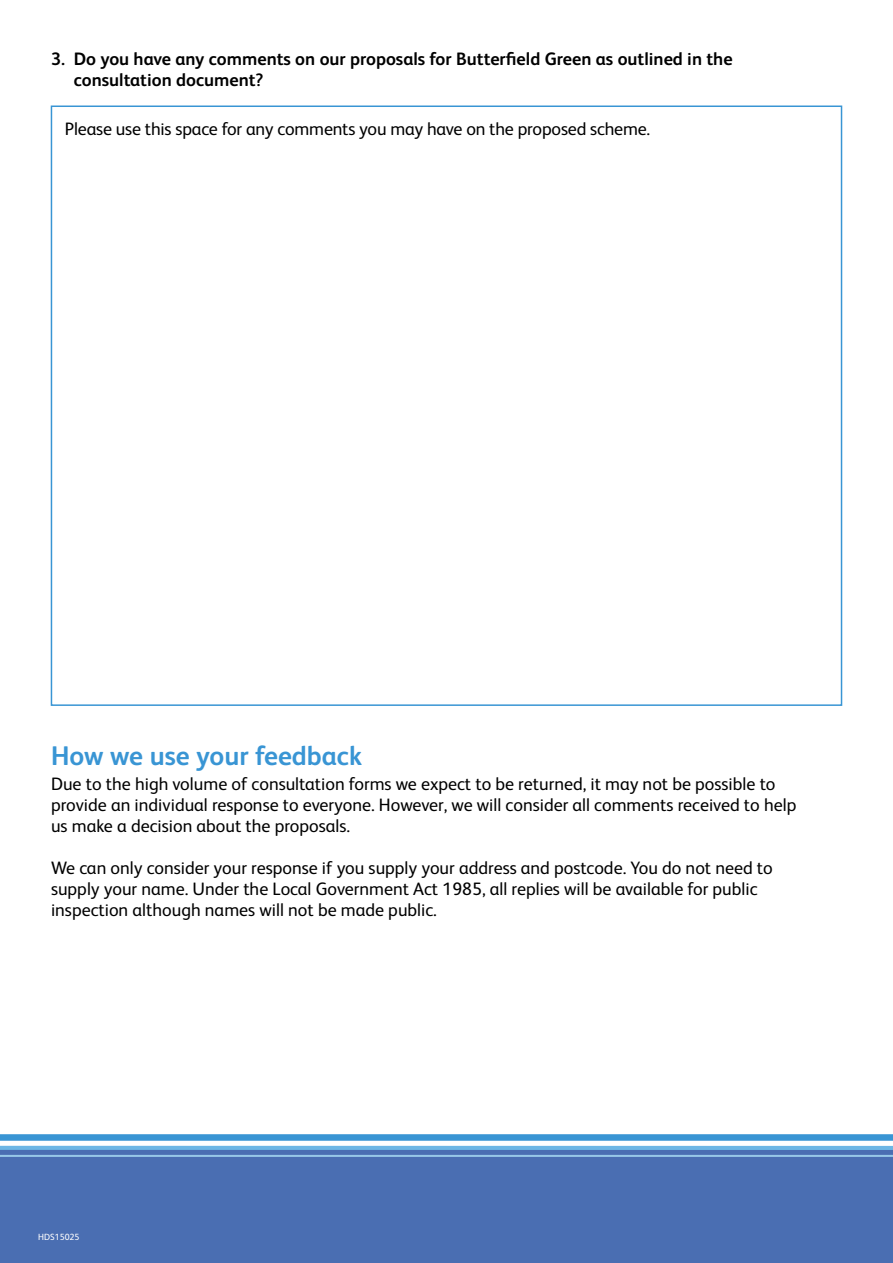
<style>
.page{position:relative;width:893px;height:1263px;background:#fff}
.page>*{position:absolute;margin:0;border:0;box-sizing:border-box;transform-origin:0 0}
.t1{font:700 27px "FS Albert";color:#3995d4}
.t2{font:18px/21px "FS Albert";color:#000}
.t3{font:700 18px/21px "FS Albert";color:#000}
.t4{font:9px "FS Albert";color:#fff}
</style>
<div class="page">
<div style="left:0;top:1147px;width:893px;height:116px;background:#4a6eb2"></div>
<svg style="left:0;top:1134px;width:893px;height:23px"></svg>
<p class="t3" style="left:74px;top:47px;width:660px;text-indent:-23px">3. Do you have any comments on our proposals for Butterfield Green as outlined in the consultation document?</p>
<p class="t2" style="left:65px;top:118px;width:587px">Please use this space for any comments you may have on the proposed scheme.</p>
<h1 class="t1" style="left:51px;top:737px;width:313px">How we use your feedback</h1>
<p class="t2" style="left:51px;top:773px;width:747px">Due to the high volume of consultation forms we expect to be returned, it may not be possible to provide an individual response to everyone. However, we will consider all comments received to help us make a decision about the proposals.</p>
<p class="t2" style="left:51px;top:857px;width:723px">We can only consider your response if you supply your address and postcode. You do not need to supply your name. Under the Local Government Act 1985, all replies will be available for public inspection although names will not be made public.</p>
<p class="t4" style="left:38px;top:1231px;width:43px">HDS15025</p>
</div>
